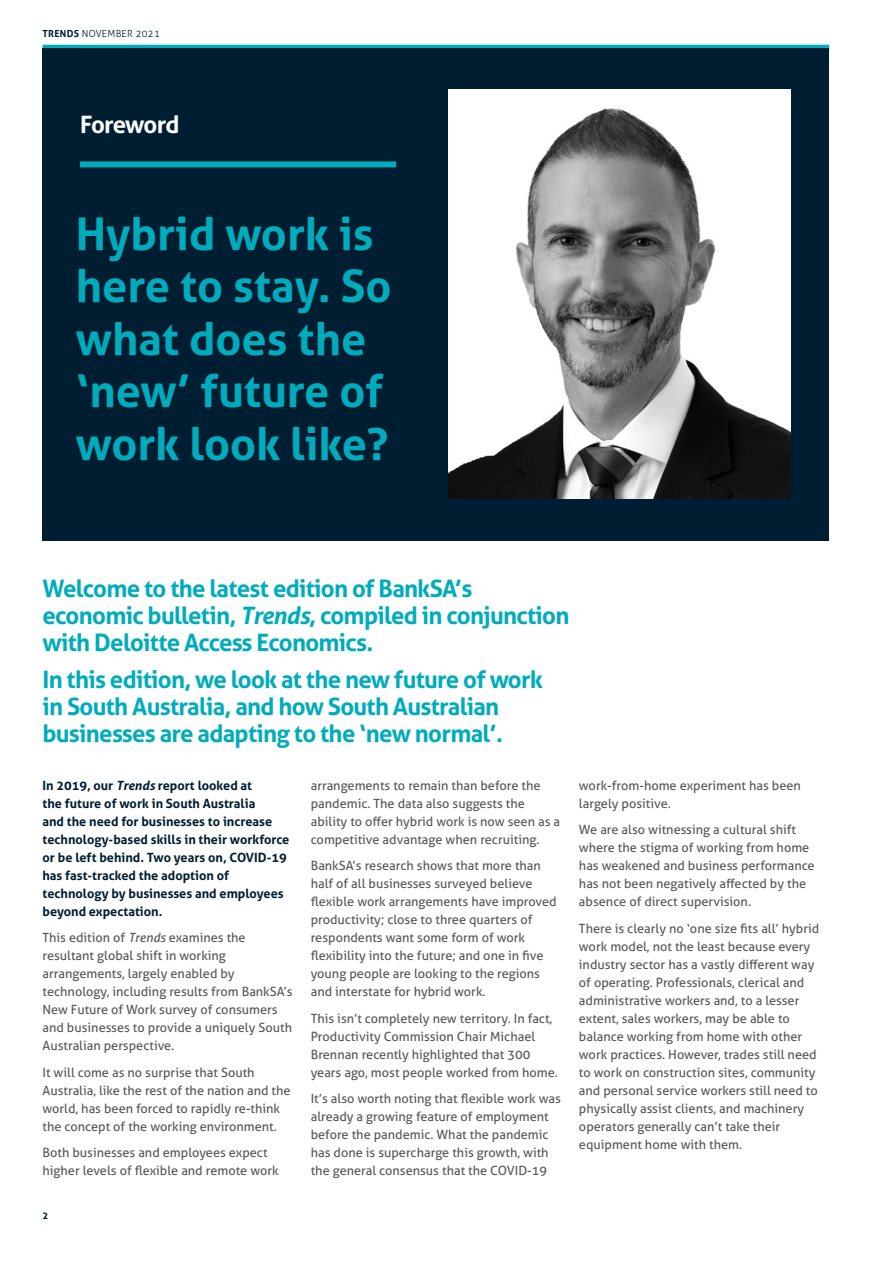
<style>
.page{position:relative;width:893px;height:1263px;background:#fff}
.page>*{position:absolute;margin:0;border:0;box-sizing:border-box;transform-origin:0 0}
.Intro_copy{font:700 45px/52.5px "Aller";color:#00acbc}
.Intro_copy-2{font:700 24px/27px "Aller";letter-spacing:-.03em;color:#00acbc}
.Intro_copy-3{font:700 24px "Aller";letter-spacing:-.045em;color:#fff}
.Body_copy{font:12.75px/18px "Aller";color:#57585a}
.Body_first_paragraph{font:700 12.75px/18px "Aller";color:#001e31}
.t1{font:300 9.75px "Aller";letter-spacing:.025em;color:#001e31}
.t2{font:700 9.75px "Aller";color:#001e31}
.s1{font-weight:700}
.s2{font-style:italic}
</style>
<div class="page">
<svg style="left:43px;top:45px;width:786px;height:4px;fill:#00acbc"></svg>
<div style="left:43px;top:49px;width:786px;height:492px;background:#001e31"></div>
<div style="left:80px;top:161px;width:316px;height:6px;background:#00acbc"></div>
<img style="left:449px;top:89px;width:341px;height:410px">
<p class="t1" style="left:43px;top:27px;width:119px"><span class="s1">TRENDS</span> NOVEMBER 2021</p>
<p class="Intro_copy-3" style="left:80px;top:110px;width:101px">Foreword</p>
<p class="Intro_copy" style="left:76px;top:207px;width:317px">Hybrid work is here to stay. So what does the ‘new’ future of work look like?</p>
<p class="Intro_copy-2" style="left:43px;top:574px;width:528px">Welcome to the latest edition of BankSA’s economic bulletin, <span class="s2">Trends</span>, compiled in conjunction with Deloitte Access Economics.</p>
<p class="Intro_copy-2" style="left:43px;top:666px;width:502px">In this edition, we look at the new future of work in South Australia, and how South Australian businesses are adapting to the ‘new normal’.</p>
<p class="Body_first_paragraph" style="left:43px;top:776px;width:248px">In 2019, our <span class="s2">Trends</span> report looked at<br>the future of work in South Australia<br>and the need for businesses to increase technology-based skills in their workforce or be left behind. Two years on, COVID-19 has fast-tracked the adoption of technology by businesses and employees beyond expectation.</p>
<p class="Body_copy" style="left:43px;top:929px;width:252px">This edition of <span class="s2">Trends</span> examines the resultant global shift in working arrangements, largely enabled by technology, including results from BankSA’s New Future of Work survey of consumers and businesses to provide a uniquely South Australian perspective.</p>
<p class="Body_copy" style="left:43px;top:1063px;width:250px">It will come as no surprise that South Australia, like the rest of the nation and the world, has been forced to rapidly re-think the concept of the working environment.</p>
<p class="Body_copy" style="left:43px;top:1144px;width:238px">Both businesses and employees expect higher levels of flexible and remote work</p>
<p class="Body_copy" style="left:311px;top:776px;width:251px">arrangements to remain than before the pandemic. The data also suggests the ability to offer hybrid work is now seen as a competitive advantage when recruiting.</p>
<p class="Body_copy" style="left:311px;top:857px;width:247px">BankSA’s research shows that more than half of all businesses surveyed believe flexible work arrangements have improved productivity; close to three quarters of respondents want some form of work flexibility into the future; and one in five young people are looking to the regions and interstate for hybrid work.</p>
<p class="Body_copy" style="left:311px;top:1009px;width:249px">This isn’t completely new territory. In fact, Productivity Commission Chair Michael Brennan recently highlighted that 300 years ago, most people worked from home.</p>
<p class="Body_copy" style="left:311px;top:1090px;width:252px">It’s also worth noting that flexible work was already a growing feature of employment before the pandemic. What the pandemic has done is supercharge this growth, with the general consensus that the COVID-19</p>
<p class="Body_copy" style="left:579px;top:776px;width:224px">work-from-home experiment has been largely positive.</p>
<p class="Body_copy" style="left:579px;top:821px;width:237px">We are also witnessing a cultural shift where the stigma of working from home has weakened and business performance has not been negatively affected by the absence of direct supervision.</p>
<p class="Body_copy" style="left:579px;top:919px;width:242px">There is clearly no ‘one size fits all’ hybrid work model, not the least because every industry sector has a vastly different way of operating. Professionals, clerical and administrative workers and, to a lesser extent, sales workers, may be able to balance working from home with other work practices. However, trades still need to work on construction sites, community and personal service workers still need to physically assist clients, and machinery operators generally can’t take their equipment home with them.</p>
<p class="t2" style="left:43px;top:1210px;width:7px">2</p>
</div>
